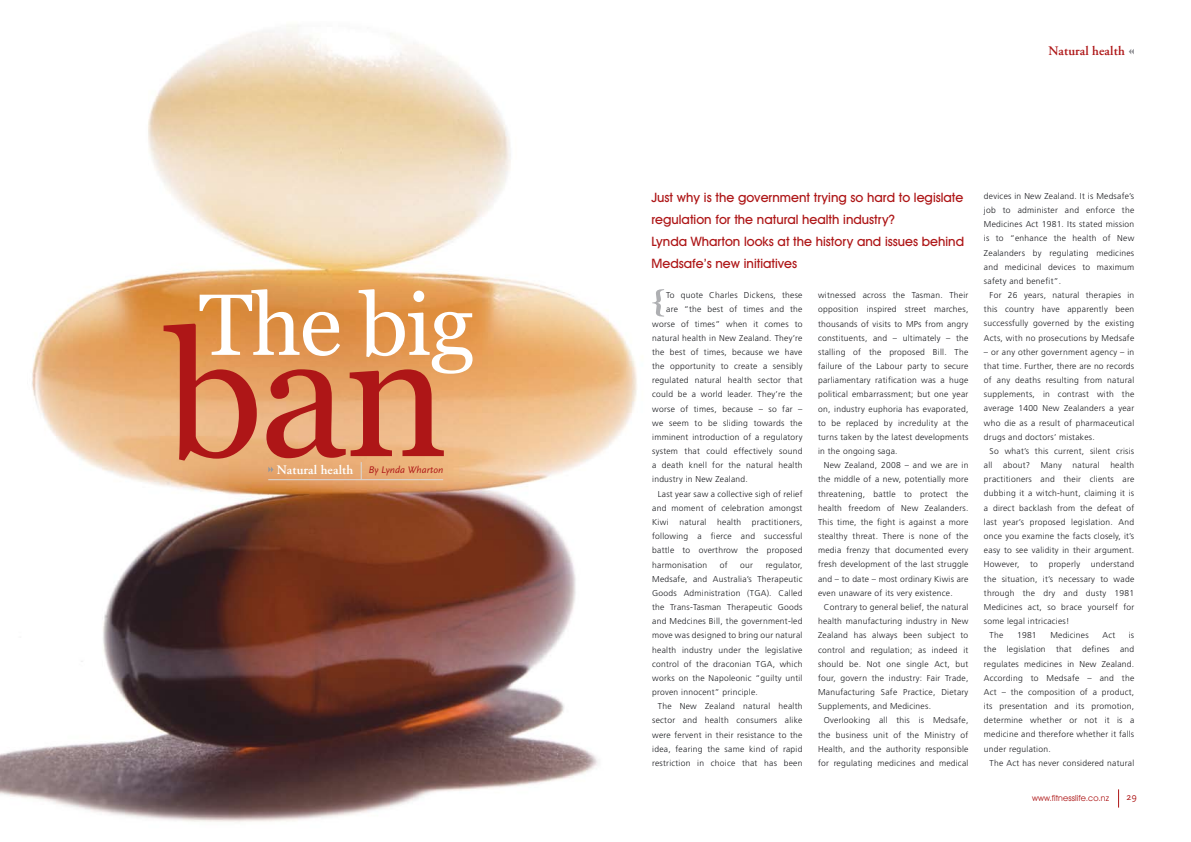
<style>
.page{position:relative;width:1191px;height:842px;background:#fff}
.page>*{position:absolute;margin:0;border:0;box-sizing:border-box;transform-origin:0 0}
.t1{font:175.2px "Georgia";color:#ae1617}
.t2{font:86.9px "Georgia";letter-spacing:-.02em;color:#fff}
.t3{font:500 13px/22px "Avant Garde IT Cby BT";color:#ae1617}
.t4{font:600 13px "Adobe Garamond Pro";letter-spacing:.01em;color:#ae1617}
.t5{font:italic 10px "Scala Sans";letter-spacing:.01em;color:#ae1617}
.t6{font:10px "Scala Sans";color:#ae1617}
.t7{font:300 8.5px/14.2px "Frutiger";letter-spacing:.03em;color:#1b1c20;text-align:justify}
.t8{font:8.5px "Avant Garde IT Cby BT";letter-spacing:.01em;color:#ae1617}
.s1{font-family:"Adobe Garamond Pro";font-weight:600;font-style:normal;font-size:13px;color:#fff}
</style>
<div class="page">
<img style="left:0;top:26px;width:637px;height:796px">
<svg style="left:1118px;top:789px;width:1px;height:18px"></svg>
<svg style="left:652px;top:289px;width:12px;height:28px"></svg>
<svg style="left:268px;top:467px;width:5px;height:5px"></svg>
<hr style="left:268px;top:479px;width:175px;height:1px;background:#d8dadc">
<svg style="left:361px;top:462px;width:1px;height:17px"></svg>
<svg style="left:1128px;top:49px;width:5px;height:5px"></svg>
<h2 class="t2" style="left:199px;top:276px;width:277px">The big</h2>
<h1 class="t1" style="left:165px;top:296px;width:285px">ban</h1>
<p class="t5" style="left:277px;top:465px;width:168px"><span class="s1">Natural health</span> By Lynda Wharton</p>
<h3 class="t4" style="left:1048px;top:43px;width:78px">Natural health</h3>
<h3 class="t3" style="left:651px;top:187px;width:314px">Just why is the government trying so hard to legislate regulation for the natural health industry?<br>Lynda Wharton looks at the history and issues behind Medsafe’s new initiatives</h3>
<p class="t7" style="left:818px;top:288px;width:152px">witnessed across the Tasman. Their opposition inspired street marches, thousands of visits to MPs from angry constituents, and – ultimately – the stalling of the proposed Bill. The failure of the Labour party to secure parliamentary ratification was a huge political embarrassment; but one year on, industry euphoria has evaporated, to be replaced by incredulity at the turns taken by the latest developments in the ongoing saga.</p>
<p class="t7" style="left:818px;top:458px;width:152px;text-indent:6px">New Zealand, 2008 – and we are in the middle of a new, potentially more threatening, battle to protect the health freedom of New Zealanders.<br>This time, the fight is against a more stealthy threat. There is none of the media frenzy that documented every fresh development of the last struggle and – to date – most ordinary Kiwis are even unaware of its very existence.</p>
<p class="t7" style="left:818px;top:600px;width:152px;text-indent:6px">Contrary to general belief, the natural health manufacturing industry in New Zealand has always been subject to control and regulation; as indeed it should be. Not one single Act, but four, govern the industry: Fair Trade, Manufacturing Safe Practice, Dietary Supplements, and Medicines.</p>
<p class="t7" style="left:818px;top:713px;width:152px;text-indent:6px">Overlooking all this is Medsafe, the business unit of the Ministry of Health, and the authority responsible for regulating medicines and medical</p>
<p class="t7" style="left:666px;top:288px;width:138px">To quote Charles Dickens, these</p>
<p class="t7" style="left:666px;top:302px;width:138px">are “the best of times and the</p>
<p class="t7" style="left:652px;top:316px;width:152px">worse of times” when it comes to</p>
<p class="t7" style="left:652px;top:331px;width:152px">natural health in New Zealand. They’re</p>
<p class="t7" style="left:652px;top:345px;width:152px">the best of times, because we have</p>
<p class="t7" style="left:652px;top:359px;width:152px">the opportunity to create a sensibly</p>
<p class="t7" style="left:652px;top:373px;width:152px">regulated natural health sector that</p>
<p class="t7" style="left:652px;top:387px;width:152px">could be a world leader. They’re the</p>
<p class="t7" style="left:652px;top:402px;width:152px">worse of times, because – so far –</p>
<p class="t7" style="left:652px;top:416px;width:152px">we seem to be sliding towards the</p>
<p class="t7" style="left:652px;top:430px;width:152px">imminent introduction of a regulatory</p>
<p class="t7" style="left:652px;top:444px;width:152px">system that could effectively sound</p>
<p class="t7" style="left:652px;top:458px;width:152px">a death knell for the natural health</p>
<p class="t7" style="left:652px;top:472px;width:97px">industry in New Zealand.</p>
<p class="t7" style="left:658px;top:487px;width:146px">Last year saw a collective sigh of relief</p>
<p class="t7" style="left:652px;top:501px;width:152px">and moment of celebration amongst</p>
<p class="t7" style="left:652px;top:515px;width:18px">Kiwi</p>
<p class="t7" style="left:679px;top:515px;width:29px">natural</p>
<p class="t7" style="left:717px;top:515px;width:25px">health</p>
<p class="t7" style="left:652px;top:515px;width:152px;text-indent:100px">practitioners, following a fierce and successful battle to overthrow the proposed harmonisation</p>
<p class="t7" style="left:720px;top:557px;width:9px">of</p>
<p class="t7" style="left:740px;top:557px;width:14px">our</p>
<p class="t7" style="left:652px;top:557px;width:152px;text-indent:113px">regulator, Medsafe, and Australia’s Therapeutic Goods Administration (TGA). Called the Trans-Tasman Therapeutic Goods and Medcines Bill, the government-led move was designed to bring our natural health industry under the legislative control of the draconian TGA, which works on the Napoleonic “guilty until proven innocent” principle.</p>
<p class="t7" style="left:652px;top:699px;width:152px;text-indent:6px">The New Zealand natural health sector and health consumers alike were fervent in their resistance to the idea, fearing the same kind of rapid restriction in choice that has been</p>
<p class="t7" style="left:984px;top:189px;width:152px">devices in New Zealand. It is Medsafe’s job to administer and enforce the Medicines Act 1981. Its stated mission is to “enhance the health of New Zealanders by regulating medicines and medicinal devices to maximum safety and benefit”.</p>
<p class="t7" style="left:984px;top:288px;width:152px;text-indent:6px">For 26 years, natural therapies in this country have apparently been successfully governed by the existing Acts, with no prosecutions by Medsafe</p>
<p class="t7" style="left:984px;top:345px;width:152px">– or any other government agency – in that time. Further, there are no records of any deaths resulting from natural supplements, in contrast with the average 1400 New Zealanders a year who die as a result of pharmaceutical drugs and doctors’ mistakes.</p>
<p class="t7" style="left:984px;top:444px;width:152px;text-indent:6px">So what’s this current, silent crisis all</p>
<p class="t7" style="left:984px;top:458px;width:152px;text-indent:126px">health practitioners and their clients are dubbing it a witch-hunt, claiming it is a direct backlash from the defeat of last year’s proposed legislation. And once you examine the facts closely, it’s easy to see validity in their argument.<br>However,</p>
<p class="t7" style="left:1003px;top:458px;width:28px">about?</p>
<p class="t7" style="left:1040px;top:458px;width:23px">Many</p>
<p class="t7" style="left:1072px;top:458px;width:29px">natural</p>
<p class="t7" style="left:1030px;top:557px;width:9px">to</p>
<p class="t7" style="left:1048px;top:557px;width:33px">properly</p>
<p class="t7" style="left:1090px;top:557px;width:45px">understand</p>
<p class="t7" style="left:984px;top:571px;width:152px">the situation, it’s necessary to wade</p>
<p class="t7" style="left:984px;top:586px;width:152px">through the dry and dusty 1981</p>
<p class="t7" style="left:984px;top:600px;width:152px">Medicines act, so brace yourself for</p>
<p class="t7" style="left:984px;top:614px;width:87px">some legal intricacies!</p>
<p class="t7" style="left:989px;top:628px;width:15px">The</p>
<p class="t7" style="left:1017px;top:628px;width:21px">1981</p>
<p class="t7" style="left:1050px;top:628px;width:40px">Medicines</p>
<p class="t7" style="left:1102px;top:628px;width:14px">Act</p>
<p class="t7" style="left:984px;top:628px;width:152px;text-indent:145px">is the legislation that defines and regulates medicines in New Zealand.<br>According to Medsafe – and the Act – the composition of a product, its presentation and its promotion, determine whether or not it is a medicine and therefore whether it falls under regulation.</p>
<p class="t7" style="left:989px;top:756px;width:146px">The Act has never considered natural</p>
<p class="t8" style="left:1032px;top:793px;width:79px">www.fitnesslife.co.nz</p>
<p class="t6" style="left:1126px;top:792px;width:12px">29</p>
</div>
